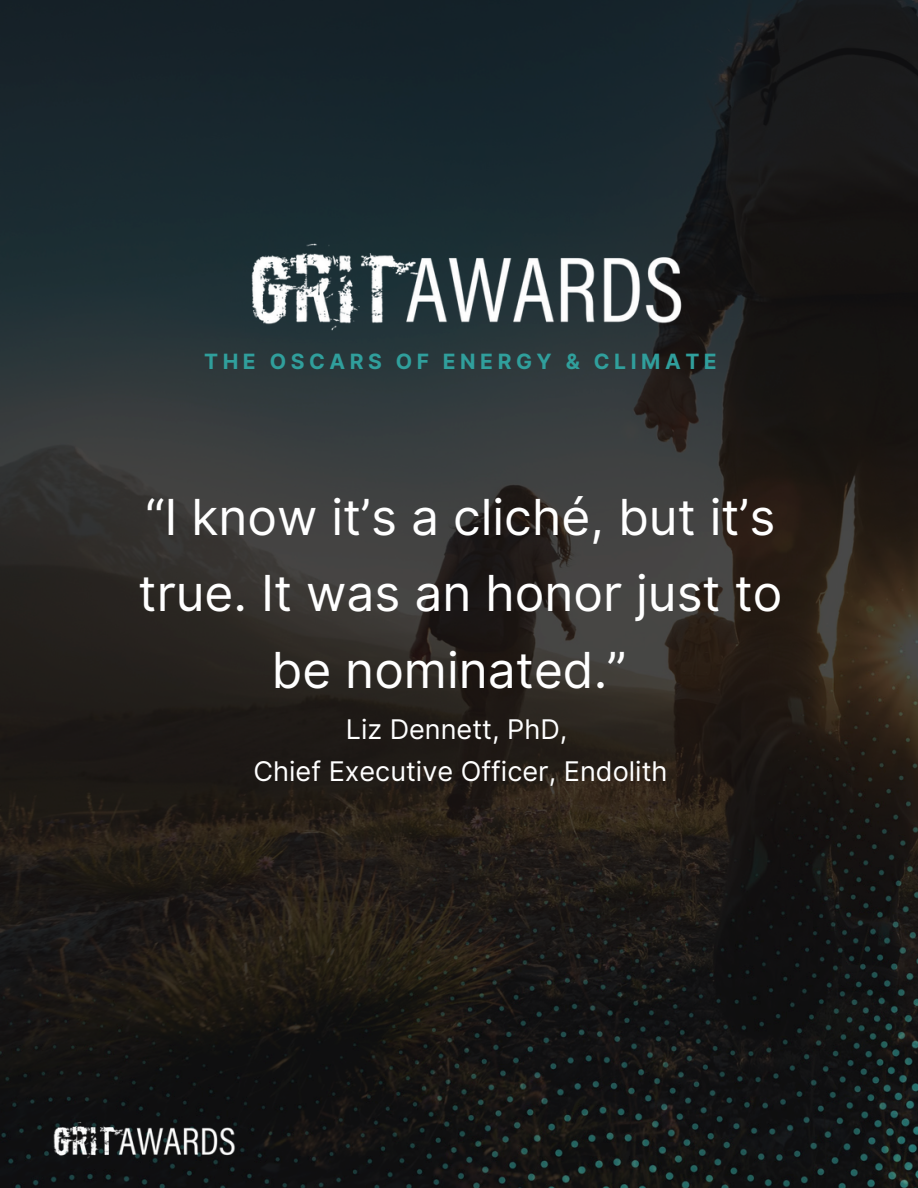
<style>
.page{position:relative;width:918px;height:1188px;background:#fff}
.page>*{position:absolute;margin:0;border:0;box-sizing:border-box;transform-origin:0 0}
.t1{font:49.65px/76.5px "Inter";color:#fff;text-align:center}
.t2{font:27.15px/41.7px "Inter";color:#fff;text-align:center}
.t3{font:700 21px "Inter";letter-spacing:.215em;color:#309f9c}
</style>
<div class="page">
<img style="left:0;top:0;width:918px;height:1188px">
<img style="left:44px;top:1118px;width:201px;height:45px">
<img style="left:226px;top:234px;width:482px;height:109px">
<p class="t3" style="left:204px;top:348px;width:514px">THE OSCARS OF ENERGY &amp; CLIMATE</p>
<p class="t1" style="left:139px;top:478px;width:645px">“I know it’s a cliché, but it’s true. It was an honor just to be nominated.”</p>
<p class="t2" style="left:253px;top:709px;width:416px">Liz Dennett, PhD,<br>Chief Executive Officer, Endolith</p>
</div>
